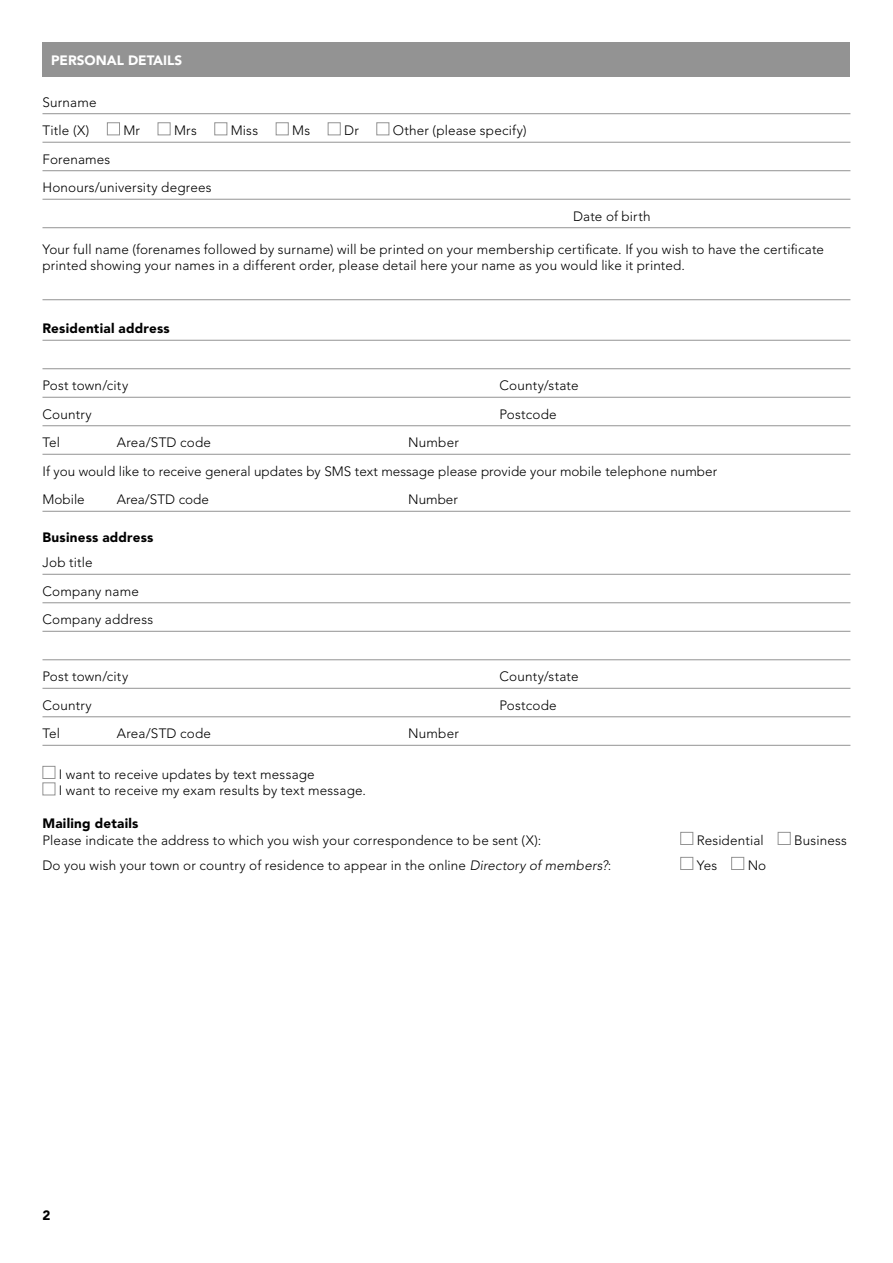
<style>
.page{position:relative;width:893px;height:1263px;background:#fff}
.page>*{position:absolute;margin:0;border:0;box-sizing:border-box;transform-origin:0 0}
.t1{font:300 13.5px/28.5px "Avenir LT Std";letter-spacing:.01em;color:#000}
.t2{font:900 13.5px "Avenir LT Std";letter-spacing:.015em;color:#000}
.t3{font:900 13.5px "Avenir LT Std";color:#fff}
.s1{font-style:italic}
</style>
<div class="page">
<div style="left:43px;top:43px;width:807px;height:34px;background:#939393"></div>
<hr style="left:42px;top:113px;width:808px;height:1px;background:#939393">
<div style="left:107px;top:122px;width:13px;height:13px;border:1px solid #939393"></div>
<div style="left:158px;top:122px;width:13px;height:13px;border:1px solid #939393"></div>
<div style="left:214px;top:122px;width:13px;height:13px;border:1px solid #939393"></div>
<div style="left:276px;top:122px;width:13px;height:13px;border:1px solid #939393"></div>
<div style="left:328px;top:122px;width:13px;height:13px;border:1px solid #939393"></div>
<div style="left:376px;top:122px;width:13px;height:13px;border:1px solid #939393"></div>
<hr style="left:42px;top:142px;width:808px;height:1px;background:#939393">
<hr style="left:42px;top:170px;width:808px;height:1px;background:#939393">
<hr style="left:42px;top:199px;width:808px;height:1px;background:#939393">
<hr style="left:42px;top:227px;width:808px;height:1px;background:#939393">
<hr style="left:42px;top:299px;width:808px;height:1px;background:#939393">
<hr style="left:42px;top:340px;width:808px;height:1px;background:#939393">
<hr style="left:42px;top:368px;width:808px;height:1px;background:#939393">
<hr style="left:42px;top:397px;width:808px;height:1px;background:#939393">
<hr style="left:42px;top:425px;width:808px;height:1px;background:#939393">
<hr style="left:42px;top:454px;width:808px;height:1px;background:#939393">
<hr style="left:42px;top:511px;width:808px;height:1px;background:#939393">
<hr style="left:42px;top:574px;width:808px;height:1px;background:#939393">
<hr style="left:42px;top:602px;width:808px;height:1px;background:#939393">
<hr style="left:42px;top:631px;width:808px;height:1px;background:#939393">
<hr style="left:42px;top:659px;width:808px;height:1px;background:#939393">
<hr style="left:42px;top:688px;width:808px;height:1px;background:#939393">
<hr style="left:42px;top:716px;width:808px;height:1px;background:#939393">
<hr style="left:42px;top:745px;width:808px;height:1px;background:#939393">
<div style="left:42px;top:766px;width:13px;height:13px;border:1px solid #939393"></div>
<div style="left:42px;top:782px;width:13px;height:13px;border:1px solid #939393"></div>
<div style="left:680px;top:832px;width:13px;height:13px;border:1px solid #939393"></div>
<div style="left:778px;top:832px;width:13px;height:13px;border:1px solid #939393"></div>
<div style="left:680px;top:857px;width:13px;height:13px;border:1px solid #939393"></div>
<div style="left:731px;top:857px;width:13px;height:13px;border:1px solid #939393"></div>
<p class="t3" style="left:51px;top:52px;width:133px">PERSONAL DETAILS</p>
<p class="t1" style="left:42px;top:88px;width:56px">Surname<br>Title (X)</p>
<p class="t1" style="left:123px;top:116px;width:18px">Mr</p>
<p class="t1" style="left:174px;top:116px;width:24px">Mrs</p>
<p class="t1" style="left:231px;top:116px;width:29px">Miss</p>
<p class="t1" style="left:292px;top:116px;width:20px">Ms</p>
<p class="t1" style="left:344px;top:116px;width:16px">Dr</p>
<p class="t1" style="left:393px;top:116px;width:135px">Other (please specify)</p>
<p class="t1" style="left:42px;top:145px;width:171px">Forenames<br>Honours/university degrees</p>
<p class="t1" style="left:573px;top:202px;width:79px">Date of birth</p>
<p class="t1" style="left:42px;top:241px;width:783px;line-height:16.5px">Your full name (forenames followed by surname) will be printed on your membership certificate. If you wish to have the certificate printed showing your names in a different order, please detail here your name as you would like it printed.</p>
<p class="t2" style="left:42px;top:320px;width:129px">Residential address</p>
<p class="t1" style="left:42px;top:371px;width:87px">Post town/city</p>
<p class="t1" style="left:500px;top:371px;width:81px">County/state</p>
<p class="t1" style="left:42px;top:400px;width:51px">Country</p>
<p class="t1" style="left:500px;top:400px;width:59px">Postcode</p>
<p class="t1" style="left:42px;top:428px;width:19px">Tel</p>
<p class="t1" style="left:117px;top:428px;width:96px">Area/STD code</p>
<p class="t1" style="left:42px;top:428px;width:676px;text-indent:366px">Number<br>If you would like to receive general updates by SMS text message please provide your mobile telephone number<br>Mobile</p>
<p class="t1" style="left:117px;top:485px;width:94px">Area/STD code</p>
<p class="t1" style="left:408px;top:485px;width:51px">Number</p>
<p class="t2" style="left:42px;top:529px;width:113px">Business address</p>
<p class="t1" style="left:42px;top:548px;width:112px">Job title<br>Company name<br>Company address</p>
<p class="t1" style="left:42px;top:662px;width:87px">Post town/city</p>
<p class="t1" style="left:500px;top:662px;width:81px">County/state</p>
<p class="t1" style="left:42px;top:691px;width:51px">Country</p>
<p class="t1" style="left:500px;top:691px;width:59px">Postcode</p>
<p class="t1" style="left:42px;top:719px;width:19px">Tel</p>
<p class="t1" style="left:117px;top:719px;width:96px">Area/STD code</p>
<p class="t1" style="left:408px;top:719px;width:52px">Number</p>
<p class="t1" style="left:59px;top:766px;width:309px;line-height:16.5px">I want to receive updates by text message<br>I want to receive my exam results by text message.</p>
<p class="t2" style="left:42px;top:815px;width:97px">Mailing details</p>
<p class="t1" style="left:42px;top:826px;width:500px">Please indicate the address to which you wish your correspondence to be sent (X):</p>
<p class="t1" style="left:697px;top:826px;width:68px">Residential</p>
<p class="t1" style="left:794px;top:826px;width:54px">Business</p>
<p class="t1" style="left:42px;top:851px;width:570px">Do you wish your town or country of residence to appear in the online <span class="s1">Directory of members?</span>:</p>
<p class="t1" style="left:697px;top:851px;width:22px">Yes</p>
<p class="t1" style="left:748px;top:851px;width:20px">No</p>
<p class="t2" style="left:43px;top:1207px;width:9px">2</p>
</div>
